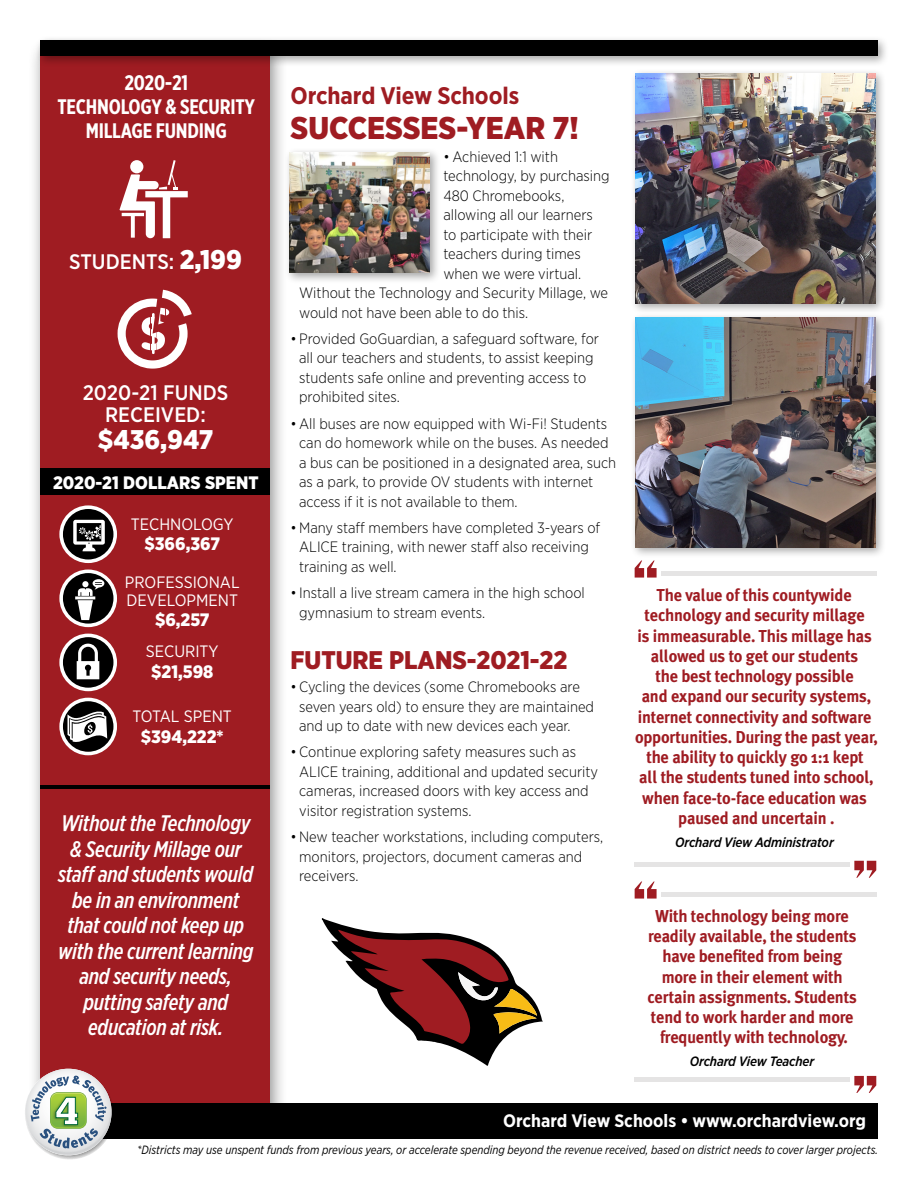
<style>
.page{position:relative;width:918px;height:1188px;background:#fff}
.page>*{position:absolute;margin:0;border:0;box-sizing:border-box;transform-origin:0 0}
.h3_Summary{font:900 31.5px "Gotham Narrow";color:#9f1c22}
.p_Students_funds{font:900 27px "Gotham Narrow";color:#fff}
.h3_Summary-2{font:900 25.5px "Gotham Narrow";color:#9f1c22}
.h3_Summary-3{font:700 24px "Gotham Narrow";letter-spacing:-.005em;color:#9f1c22}
.h4_School_Tag{font:italic 500 22.5px/25.5px "Gotham X Narrow";letter-spacing:-.01em;color:#fff;text-align:center}
.h1_general_title{font:700 21px/24px "Gotham X Narrow";letter-spacing:-.01em;color:#fff;text-align:center}
.p_Students_funds-2{font:500 21px/22.5px "Gotham Narrow";color:#fff;text-align:center}
.h5_Bottom_Tag_and_We{font:700 18px "Gotham Narrow";color:#fff}
.p_Dollars_Spent_Text{font:900 18px "Gotham Narrow";color:#fff}
.h2_Dollars_Spent{font:900 18px "Gotham Narrow";color:#fff}
.p_Quote{font:700 17.25px/20.2px "Meta Plus";letter-spacing:-.01em;color:#9f1c22;text-align:center;scale:.95 1}
.p_Dollars_Spent_Text-2{font:16.5px/18px "Gotham Narrow";color:#fff}
.t1{font:300 15px/19.5px "Gotham Narrow";color:#000}
.p_Quote_Name{font:italic 500 13.5px "Gotham Narrow";letter-spacing:-.01em;color:#000}
.p_Carry_over_Funds{font:italic 12px "Gotham Narrow";color:#000;scale:.94 1}
.s1{font-weight:900;font-size:27px}
</style>
<div class="page">
<div style="left:630px;top:69px;width:257px;height:246px;background:#000;opacity:.35"></div>
<img style="left:635px;top:74px;width:240px;height:229px">
<div style="left:630px;top:313px;width:257px;height:246px;background:#000;opacity:.35"></div>
<img style="left:635px;top:318px;width:240px;height:229px">
<div style="left:284px;top:147px;width:158px;height:137px;background:#000;opacity:.35"></div>
<img style="left:289px;top:152px;width:141px;height:121px">
<svg style="left:322px;top:918px;width:221px;height:148px"></svg>
<div style="left:28px;top:37px;width:260px;height:1097px;background:#000;opacity:.45"></div>
<div style="left:40px;top:52px;width:229px;height:1067px;background:#9f1c22"></div>
<svg style="left:61px;top:635px;width:54px;height:54px"></svg>
<div style="left:59px;top:634px;width:58px;height:57px;border:4px solid #fff;border-radius:50%"></div>
<svg style="left:77px;top:644px;width:22px;height:35px"></svg>
<svg style="left:120px;top:160px;width:68px;height:78px"></svg>
<svg style="left:61px;top:571px;width:54px;height:54px"></svg>
<div style="left:59px;top:570px;width:58px;height:57px;border:4px solid #fff;border-radius:50%"></div>
<svg style="left:75px;top:579px;width:29px;height:41px"></svg>
<svg style="left:61px;top:507px;width:54px;height:54px"></svg>
<div style="left:59px;top:505px;width:58px;height:58px;border:4px solid #fff;border-radius:50%"></div>
<svg style="left:73px;top:520px;width:32px;height:31px"></svg>
<svg style="left:118px;top:290px;width:74px;height:79px"></svg>
<svg style="left:61px;top:699px;width:54px;height:55px"></svg>
<div style="left:59px;top:698px;width:58px;height:57px;border:4px solid #fff;border-radius:50%"></div>
<svg style="left:68px;top:710px;width:39px;height:35px"></svg>
<div style="left:78px;top:1103px;width:800px;height:35px;background:#000"></div>
<svg style="left:25px;top:1067px;width:89px;height:92px"></svg>
<div style="left:35px;top:35px;width:854px;height:33px;background:#000;opacity:.35"></div>
<div style="left:40px;top:40px;width:838px;height:16px;background:#000"></div>
<div style="left:40px;top:469px;width:229px;height:26px;background:#000"></div>
<hr style="left:40px;top:786px;width:229px;height:3px;background:#000">
<svg style="left:635px;top:561px;width:22px;height:17px"></svg>
<hr style="left:661px;top:572px;width:216px;height:4px;background:#e5e4e4">
<svg style="left:635px;top:882px;width:22px;height:17px"></svg>
<hr style="left:661px;top:893px;width:216px;height:4px;background:#e5e4e4">
<svg style="left:854px;top:861px;width:22px;height:17px"></svg>
<div style="left:634px;top:862px;width:216px;height:5px;background:#e5e4e4"></div>
<svg style="left:854px;top:1076px;width:22px;height:17px"></svg>
<div style="left:634px;top:1077px;width:216px;height:5px;background:#e5e4e4"></div>
<h1 class="h1_general_title" style="left:58px;top:71px;width:199px">2020-21<br>TECHNOLOGY &amp; SECURITY<br>MILLAGE FUNDING</h1>
<p class="p_Students_funds-2" style="left:69px;top:250px;width:174px">STUDENTS: <span class="s1">2,199</span></p>
<p class="p_Students_funds-2" style="left:83px;top:381px;width:147px">2020-21 FUNDS<br>RECEIVED:</p>
<p class="p_Students_funds" style="left:98px;top:422px;width:117px">$436,947</p>
<h2 class="h2_Dollars_Spent" style="left:53px;top:471px;width:207px">2020-21 DOLLARS SPENT</h2>
<p class="p_Dollars_Spent_Text-2" style="left:131px;top:515px;width:104px">TECHNOLOGY</p>
<p class="p_Dollars_Spent_Text" style="left:145px;top:532px;width:77px">$366,367</p>
<p class="p_Dollars_Spent_Text-2" style="left:125px;top:573px;width:116px">PROFESSIONAL<br>DEVELOPMENT</p>
<p class="p_Dollars_Spent_Text" style="left:155px;top:608px;width:56px">$6,257</p>
<p class="p_Dollars_Spent_Text-2" style="left:146px;top:642px;width:74px">SECURITY</p>
<p class="p_Dollars_Spent_Text" style="left:151px;top:660px;width:64px">$21,598</p>
<p class="p_Dollars_Spent_Text-2" style="left:133px;top:707px;width:101px">TOTAL SPENT</p>
<p class="p_Dollars_Spent_Text" style="left:141px;top:724px;width:84px">$394,222*</p>
<h4 class="h4_School_Tag" style="left:58px;top:810px;width:197px">Without the Technology &amp; Security Millage our staff and students would be in an environment that could not keep up with the current learning and security needs, putting safety and education at risk.</h4>
<h3 class="h3_Summary-3" style="left:291px;top:81px;width:230px">Orchard View Schools</h3>
<h3 class="h3_Summary" style="left:291px;top:107px;width:290px">SUCCESSES-YEAR 7!</h3>
<p class="t1" style="left:443px;top:146px;width:116px">• Achieved 1:1 with</p>
<p class="t1" style="left:443px;top:166px;width:168px">technology, by purchasing</p>
<p class="t1" style="left:443px;top:185px;width:123px">480 Chromebooks,</p>
<p class="t1" style="left:443px;top:205px;width:151px">allowing all our learners</p>
<p class="t1" style="left:443px;top:224px;width:150px">to participate with their</p>
<p class="t1" style="left:443px;top:244px;width:139px">teachers during times</p>
<p class="t1" style="left:443px;top:263px;width:139px">when we were virtual.</p>
<p class="t1" style="left:299px;top:283px;width:311px">Without the Technology and Security Millage, we</p>
<p class="t1" style="left:299px;top:302px;width:231px">would not have been able to do this.</p>
<p class="t1" style="left:299px;top:329px;width:301px;text-indent:-9px">• Provided GoGuardian, a safeguard software, for all our teachers and students, to assist keeping students safe online and preventing access to prohibited sites.</p>
<p class="t1" style="left:299px;top:413px;width:319px;text-indent:-9px">• All buses are now equipped with Wi-Fi! Students can do homework while on the buses. As needed a bus can be positioned in a designated area, such as a park, to provide OV students with internet access if it is not available to them.</p>
<p class="t1" style="left:299px;top:518px;width:303px;text-indent:-9px">• Many staff members have completed 3-years of<br>ALICE training, with newer staff also receiving training as well.</p>
<p class="t1" style="left:299px;top:583px;width:287px;text-indent:-9px">• Install a live stream camera in the high school gymnasium to stream events.</p>
<h3 class="h3_Summary-2" style="left:291px;top:644px;width:278px">FUTURE PLANS-2021-22</h3>
<p class="t1" style="left:299px;top:677px;width:296px;text-indent:-9px">• Cycling the devices (some Chromebooks are seven years old) to ensure they are maintained and up to date with new devices each year.</p>
<p class="t1" style="left:299px;top:742px;width:301px;text-indent:-9px">• Continue exploring safety measures such as ALICE training, additional and updated security cameras, increased doors with key access and visitor registration systems.</p>
<p class="t1" style="left:299px;top:827px;width:306px;text-indent:-9px">• New teacher workstations, including computers, monitors, projectors, document cameras and receivers.</p>
<p class="p_Quote" style="left:635px;top:585px;width:257px">The value of this countywide technology and security millage<br>is immeasurable. This millage has allowed us to get our students<br>the best technology possible<br>and expand our security systems, internet connectivity and software opportunities. During the past year, the ability to quickly go 1:1 kept<br>all the students tuned into school, when face-to-face education was paused and uncertain .</p>
<p class="p_Quote_Name" style="left:675px;top:834px;width:160px">Orchard View Administrator</p>
<p class="p_Quote" style="left:648px;top:906px;width:222px">With technology being more readily available, the students have benefited from being more in their element with certain assignments. Students tend to work harder and more frequently with technology.</p>
<p class="p_Quote_Name" style="left:690px;top:1053px;width:126px">Orchard View Teacher</p>
<h5 class="h5_Bottom_Tag_and_We" style="left:503px;top:1110px;width:365px">Orchard View Schools • www.orchardview.org</h5>
<p class="p_Carry_over_Funds" style="left:137px;top:1143px;width:790px">*Districts may use unspent funds from previous years, or accelerate spending beyond the revenue received, based on district needs to cover larger projects.</p>
</div>
